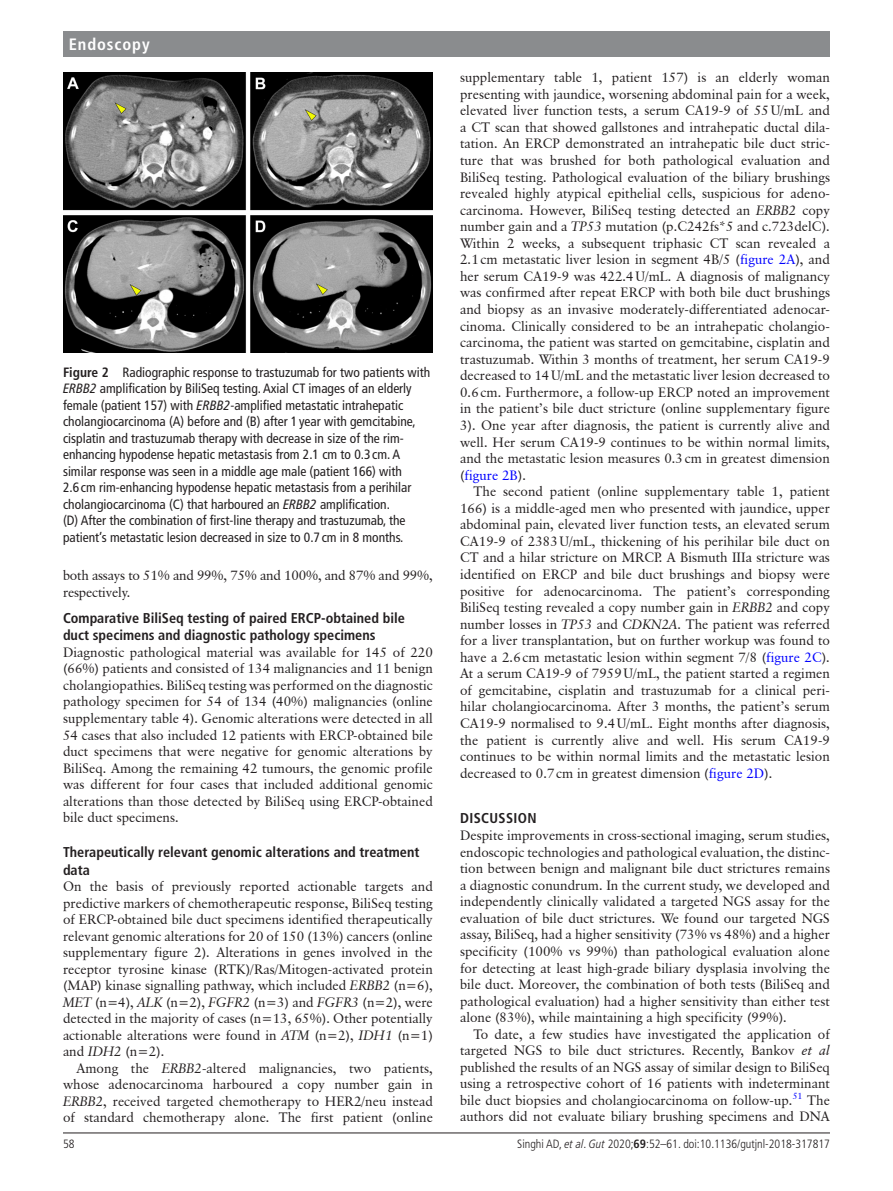
<style>
.page{position:relative;width:893px;height:1191px;background:#fff}
.page>*{position:absolute;margin:0;border:0;box-sizing:border-box;transform-origin:0 0}
.t1{font:700 condensed 16.5px "Frutiger LT Pro";letter-spacing:.055em;color:#fff}
.t2{font:700 condensed 14.25px/17.2px "Frutiger LT Pro";color:#231f20}
.t3{font:700 condensed 14.25px "Frutiger LT Pro";letter-spacing:.025em;color:#231f20}
.t4{font:13.5px/16.5px "Classical Garamond BT";color:#231f20;text-align:justify}
.t5{font:condensed 13.5px/16.5px "Frutiger LT Pro";color:#231f20}
.t6{font:300 condensed 12px "Frutiger LT Pro";color:#231f20}
.s1{font-weight:700}
.s2{font-style:italic}
.s3{color:#00f}
</style>
<div class="page">
<hr style="left:63px;top:1132px;width:767px;height:1px;background:#231f20">
<div style="left:63px;top:31px;width:767px;height:25px;background:#8a8c8e"></div>
<img style="left:63px;top:72px;width:370px;height:281px">
<p class="t1" style="left:69px;top:34px;width:83px">Endoscopy</p>
<p class="t5" style="left:63px;top:364px;width:369px"><span class="s1">Figure 2</span> Radiographic response to trastuzumab for two patients with <span class="s2">ERBB2</span> amplification by BiliSeq testing. Axial CT images of an elderly female (patient 157) with <span class="s2">ERBB2</span>-amplified metastatic intrahepatic cholangiocarcinoma (A) before and (B) after 1 year with gemcitabine, cisplatin and trastuzumab therapy with decrease in size of the rim&shy;enhancing hypodense hepatic metastasis from 2.1 cm to 0.3 cm. A similar response was seen in a middle age male (patient 166) with<br>2.6 cm rim-enhancing hypodense hepatic metastasis from a perihilar cholangiocarcinoma (C) that harboured an <span class="s2">ERBB2</span> amplification.<br>(D) After the combination of first-line therapy and trastuzumab, the patient’s metastatic lesion decreased in size to 0.7 cm in 8 months.</p>
<p class="t4" style="left:63px;top:567px;width:371px">both assays to 51% and 99%, 75% and 100%, and 87% and 99%, respectively.</p>
<p class="t2" style="left:63px;top:609px;width:343px">Comparative BiliSeq testing of paired ERCP-obtained bile duct specimens and diagnostic pathology specimens</p>
<p class="t4" style="left:63px;top:644px;width:371px">Diagnostic pathological material was available for 145 of 220 (66%) patients and consisted of 134 malignancies and 11 benign cholangiopathies. BiliSeq testing was performed on the diagnostic pathology specimen for 54 of 134 (40%) malignancies (online supplementary table 4). Genomic alterations were detected in all 54 cases that also included 12 patients with ERCP-obtained bile duct specimens that were negative for genomic alterations by BiliSeq. Among the remaining 42 tumours, the genomic profile was different for four cases that included additional genomic alterations than those detected by BiliSeq using ERCP-obtained bile duct specimens.</p>
<p class="t2" style="left:63px;top:843px;width:358px">Therapeutically relevant genomic alterations and treatment data</p>
<p class="t4" style="left:63px;top:878px;width:371px">On the basis of previously reported actionable targets and predictive markers of chemotherapeutic response, BiliSeq testing of ERCP-obtained bile duct specimens identified therapeutically relevant genomic alterations for 20 of 150 (13%) cancers (online supplementary figure 2). Alterations in genes involved in the receptor tyrosine kinase (RTK)/Ras/Mitogen-activated protein (MAP) kinase signalling pathway, which included <span class="s2">ERBB2</span> (n=6), <span class="s2">MET</span> (n=4), <span class="s2">ALK</span> (n=2), <span class="s2">FGFR2</span> (n=3) and <span class="s2">FGFR3</span> (n=2), were detected in the majority of cases (n=13, 65%). Other potentially actionable alterations were found in <span class="s2">ATM</span> (n=2), <span class="s2">IDH1</span> (n=1) and <span class="s2">IDH2</span> (n=2).</p>
<p class="t4" style="left:63px;top:1059px;width:371px;text-indent:14px">Among the <span class="s2">ERBB2</span>-altered malignancies, two patients, whose adenocarcinoma harboured a copy number gain in <span class="s2">ERBB2</span>, received targeted chemotherapy to HER2/neu instead of standard chemotherapy alone. The first patient (online</p>
<p class="t4" style="left:460px;top:69px;width:371px">supplementary table 1, patient 157) is an elderly woman presenting with jaundice, worsening abdominal pain for a week, elevated liver function tests, a serum CA19-9 of 55U/mL and a CT scan that showed gallstones and intrahepatic ductal dila&shy;tation. An ERCP demonstrated an intrahepatic bile duct stric&shy;ture that was brushed for both pathological evaluation and BiliSeq testing. Pathological evaluation of the biliary brushings revealed highly atypical epithelial cells, suspicious for adeno&shy;carcinoma. However, BiliSeq testing detected an <span class="s2">ERBB2</span> copy number gain and a <span class="s2">TP53</span> mutation (p.C242fs*5 and c.723delC).<br>Within 2 weeks, a subsequent triphasic CT scan revealed a 2.1cm metastatic liver lesion in segment 4B/5 (<span class="s3">figure 2A</span>), and her serum CA19-9 was 422.4U/mL. A diagnosis of malignancy was confirmed after repeat ERCP with both bile duct brushings and biopsy as an invasive moderately-differentiated adenocar&shy;cinoma. Clinically considered to be an intrahepatic cholangio&shy;carcinoma, the patient was started on gemcitabine, cisplatin and trastuzumab. Within 3 months of treatment, her serum CA19-9 decreased to 14U/mL and the metastatic liver lesion decreased to 0.6cm. Furthermore, a follow-up ERCP noted an improvement in the patient’s bile duct stricture (online supplementary figure 3). One year after diagnosis, the patient is currently alive and well. Her serum CA19-9 continues to be within normal limits, and the metastatic lesion measures 0.3cm in greatest dimension (<span class="s3">figure 2B</span>).</p>
<p class="t4" style="left:460px;top:483px;width:371px;text-indent:14px">The second patient (online supplementary table 1, patient 166) is a middle-aged men who presented with jaundice, upper abdominal pain, elevated liver function tests, an elevated serum CA19-9 of 2383U/mL, thickening of his perihilar bile duct on CT and a hilar stricture on MRCP. A Bismuth IIIa stricture was identified on ERCP and bile duct brushings and biopsy were positive for adenocarcinoma. The patient’s corresponding BiliSeq testing revealed a copy number gain in <span class="s2">ERBB2</span> and copy number losses in <span class="s2">TP53</span> and <span class="s2">CDKN2A</span>. The patient was referred for a liver transplantation, but on further workup was found to have a 2.6cm metastatic lesion within segment 7/8 (<span class="s3">figure 2C</span>).<br>At a serum CA19-9 of 7959U/mL, the patient started a regimen of gemcitabine, cisplatin and trastuzumab for a clinical peri&shy;hilar cholangiocarcinoma. After 3 months, the patient’s serum CA19-9 normalised to 9.4U/mL. Eight months after diagnosis, the patient is currently alive and well. His serum CA19-9 continues to be within normal limits and the metastatic lesion decreased to 0.7cm in greatest dimension (<span class="s3">figure 2D</span>).</p>
<p class="t3" style="left:460px;top:810px;width:78px">Discussion</p>
<p class="t4" style="left:460px;top:827px;width:371px">Despite improvements in cross-sectional imaging, serum studies, endoscopic technologies and pathological evaluation, the distinc&shy;tion between benign and malignant bile duct strictures remains a diagnostic conundrum. In the current study, we developed and independently clinically validated a targeted NGS assay for the evaluation of bile duct strictures. We found our targeted NGS assay, BiliSeq, had a higher sensitivity (73% vs 48%) and a higher specificity (100% vs 99%) than pathological evaluation alone for detecting at least high-grade biliary dysplasia involving the bile duct. Moreover, the combination of both tests (BiliSeq and pathological evaluation) had a higher sensitivity than either test alone (83%), while maintaining a high specificity (99%).</p>
<p class="t4" style="left:460px;top:1025px;width:371px;text-indent:14px">To date, a few studies have investigated the application of targeted NGS to bile duct strictures. Recently, Bankov <span class="s2">et al </span>published the results of an NGS assay of similar design to BiliSeq using a retrospective cohort of 16 patients with indeterminant bile duct biopsies and cholangiocarcinoma on follow-up.<sup>51</sup> The authors did not evaluate biliary brushing specimens and DNA</p>
<p class="t6" style="left:63px;top:1136px;width:13px">58</p>
<p class="t6" style="left:517px;top:1136px;width:314px">Singhi AD, <span class="s2">et al</span>. <span class="s2">Gut</span> 2020;<span class="s1">69</span>:52–61. doi:10.1136/gutjnl-2018-317817</p>
</div>
